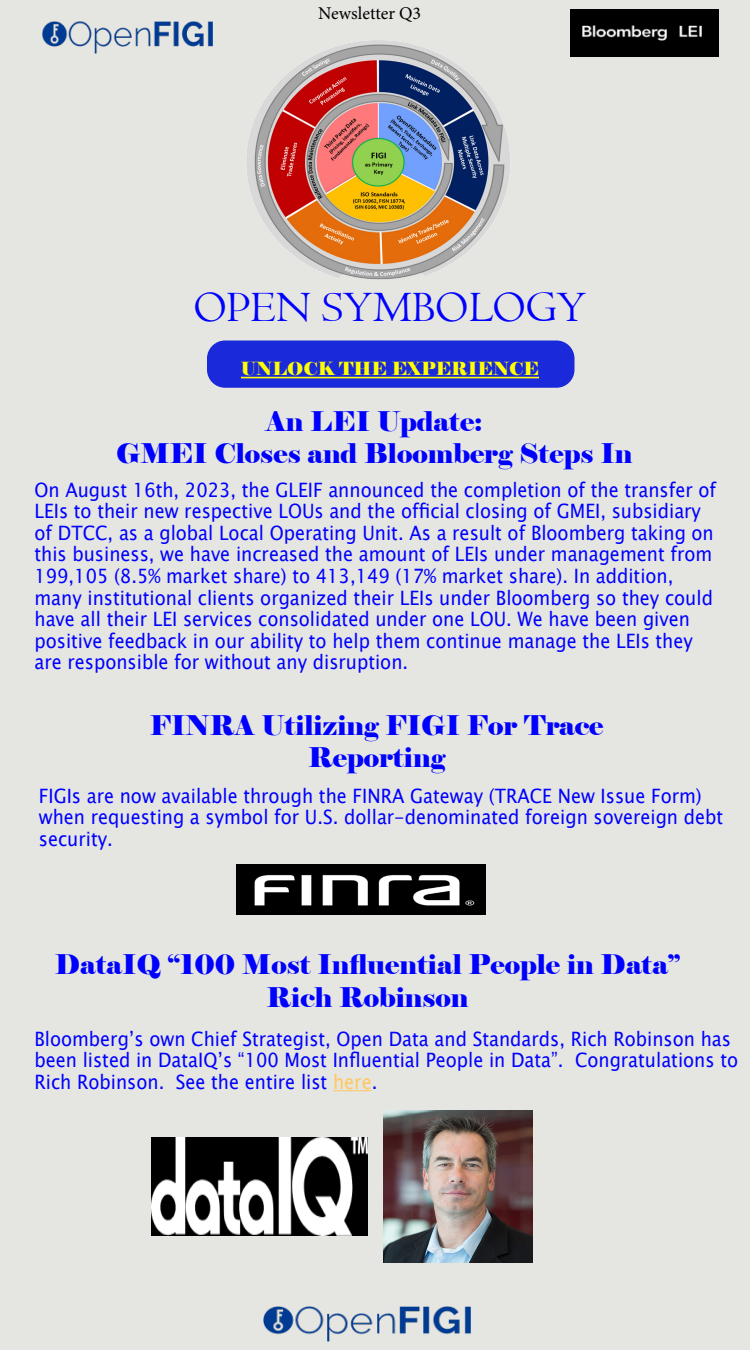
<style>
.page{position:relative;width:750px;height:1350px;background:#e5e6e1}
.page>*{position:absolute;margin:0;border:0;box-sizing:border-box;transform-origin:0 0}
.t1{font:45px "Centaur";color:#00f}
.t2{font:27px "Elephant";color:#00f}
.t3{font:19.8px/21.6px "Lucida Sans Unicode";color:#00f;scale:.91 1}
.t4{font:18px "Elephant";color:#ff0}
.t5{font:18px "Minion Pro";color:#000}
.s1{color:#ffc760}
</style>
<div class="page">
<img style="left:42px;top:21px;width:171px;height:33px">
<div style="left:207px;top:340px;width:367px;height:48px;background:#1a29da;border-radius:18px"></div>
<hr style="left:241px;top:377px;width:298px;height:1px;background:#ff0">
<img style="left:571px;top:10px;width:147px;height:46px">
<img style="left:263px;top:1307px;width:208px;height:35px">
<hr style="left:333px;top:1090px;width:39px;height:1px;background:#ffc760">
<img style="left:220px;top:39px;width:317px;height:251px">
<img style="left:384px;top:1111px;width:148px;height:152px">
<img style="left:151px;top:1137px;width:217px;height:99px">
<img style="left:236px;top:864px;width:249px;height:50px">
<p class="t5" style="left:318px;top:1px;width:104px">Newsletter Q3</p>
<p class="t1" style="left:194px;top:280px;width:394px">OPEN SYMBOLOGY</p>
<p class="t4" style="left:241px;top:357px;width:300px">UNLOCK THE EXPERIENCE</p>
<p class="t2" style="left:266px;top:404px;width:218px">An LEI Update:</p>
<p class="t2" style="left:116px;top:436px;width:518px">GMEI Closes and Bloomberg Steps In</p>
<p class="t3" style="left:34px;top:479px;width:751px">On August 16th, 2023, the GLEIF announced the completion of the transfer of LEIs to their new respective LOUs and the official closing of GMEI, subsidiary of DTCC, as a global Local Operating Unit. As a result of Bloomberg taking on this business, we have increased the amount of LEIs under management from 199,105 (8.5% market share) to 413,149 (17% market share). In addition, many institutional clients organized their LEIs under Bloomberg so they could have all their LEI services consolidated under one LOU. We have been given positive feedback in our ability to help them continue manage the LEIs they are responsible for without any disruption.</p>
<p class="t2" style="left:150px;top:708px;width:455px">FINRA Utilizing FIGI For Trace</p>
<p class="t2" style="left:308px;top:741px;width:139px">Reporting</p>
<p class="t3" style="left:39px;top:785px;width:754px">FIGIs are now available through the FINRA Gateway (TRACE New Issue Form) when requesting a symbol for U.S. dollar-denominated foreign sovereign debt security.</p>
<p class="t2" style="left:55px;top:948px;width:627px">DataIQ “100 Most Influential People in Data”</p>
<p class="t2" style="left:267px;top:980px;width:204px">Rich Robinson</p>
<p class="t3" style="left:34px;top:1028px;width:775px">Bloomberg’s own Chief Strategist, Open Data and Standards, Rich Robinson has been listed in DataIQ’s “100 Most Influential People in Data”. Congratulations to<br>Rich Robinson. See the entire list <span class="s1">here</span>.</p>
</div>
